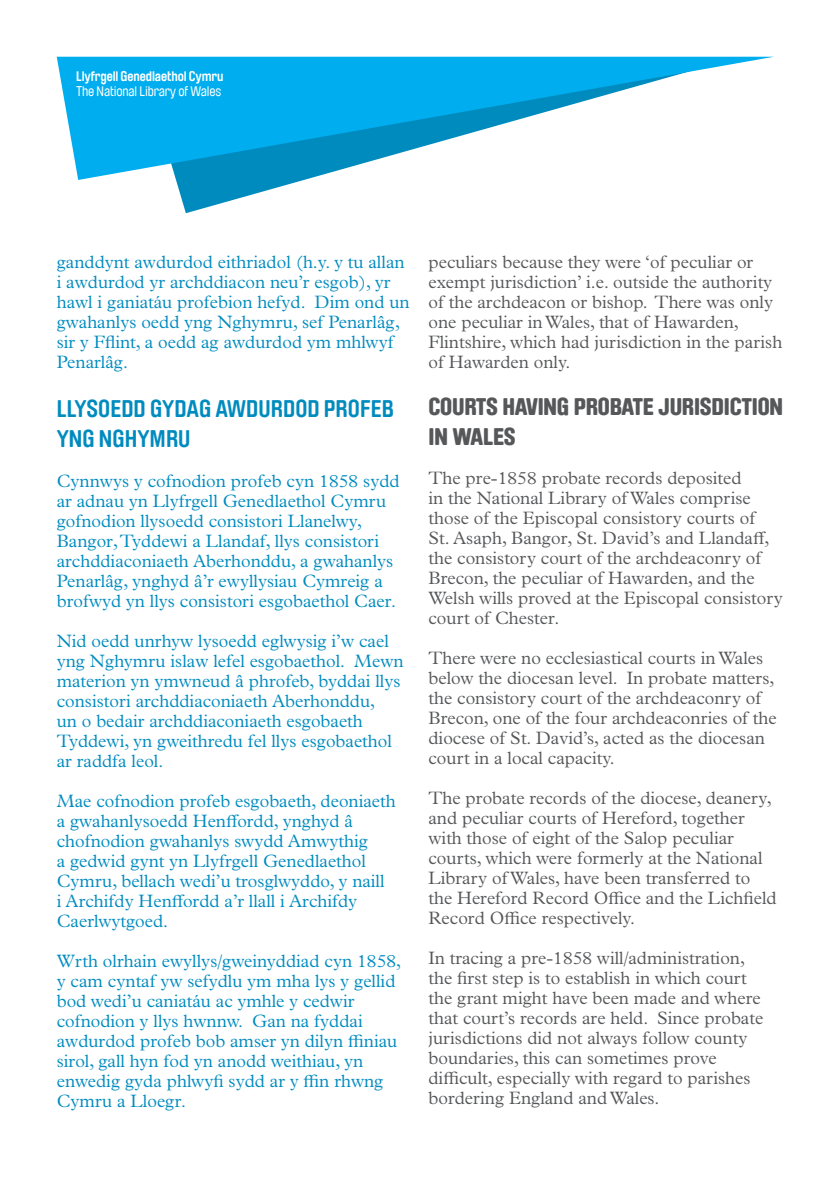
<style>
.page{position:relative;width:840px;height:1191px;background:#fff}
.page>*{position:absolute;margin:0;border:0;box-sizing:border-box;transform-origin:0 0}
.t1{font:900 24px "Brauer Neue";letter-spacing:-.01em;color:#565759}
.t2{font:700 24px "Brauer Neue";color:#008bbf}
.t3{font:300 18px/20px "Plantin MT Pro";color:#565759}
.t4{font:300 18px/20px "Plantin MT Pro";color:#008bbf}
.t5{font:700 13.8px "Brauer Neue";letter-spacing:-.01em;color:#fff}
.t6{font:13.8px "Brauer Neue";letter-spacing:-.01em;color:#fff}
</style>
<div class="page">
<svg style="left:176px;top:180px;width:128px;height:33px"></svg>
<svg style="left:57px;top:57px;width:715px;height:123px;fill:#00aeef"></svg>
<p class="t5" style="left:76px;top:68px;width:149px">LLYFRGELL GENEDLAETHOL CYMRU</p>
<p class="t6" style="left:76px;top:84px;width:146px">The National Library of Wales</p>
<p class="t4" style="left:57px;top:252px;width:354px">ganddynt awdurdod eithriadol (h.y. y tu allan i awdurdod yr archddiacon neu’r esgob), yr hawl i ganiatáu profebion hefyd. Dim ond un gwahanlys oedd yng Nghymru, sef Penarlâg, sir y Fflint, a oedd ag awdurdod ym mhlwyf Penarlâg.</p>
<h1 class="t2" style="left:57px;top:395px;width:43px">LLYSOEDD</h1>
<h1 class="t2" style="left:150px;top:395px;width:134px">GYDAG AWDURDOD</h1>
<h1 class="t2" style="left:324px;top:395px;width:59px">PROFEB</h1>
<h1 class="t2" style="left:57px;top:424px;width:135px">YNG NGHYMRU</h1>
<p class="t4" style="left:57px;top:471px;width:344px">Cynnwys y cofnodion profeb cyn 1858 sydd ar adnau yn Llyfrgell Genedlaethol Cymru gofnodion llysoedd consistori Llanelwy, Bangor, Tyddewi a Llandaf, llys consistori archddiaconiaeth Aberhonddu, a gwahanlys Penarlâg, ynghyd â’r ewyllysiau Cymreig a brofwyd yn llys consistori esgobaethol Caer.</p>
<p class="t4" style="left:57px;top:631px;width:348px">Nid oedd unrhyw lysoedd eglwysig i’w cael yng Nghymru islaw lefel esgobaethol. Mewn materion yn ymwneud â phrofeb, byddai llys consistori archddiaconiaeth Aberhonddu,<br>un o bedair archddiaconiaeth esgobaeth Tyddewi, yn gweithredu fel llys esgobaethol ar raddfa leol.</p>
<p class="t4" style="left:57px;top:791px;width:340px">Mae cofnodion profeb esgobaeth, deoniaeth a gwahanlysoedd Henffordd, ynghyd â chofnodion gwahanlys swydd Amwythig<br>a gedwid gynt yn Llyfrgell Genedlaethol Cymru, bellach wedi’u trosglwyddo, y naill<br>i Archifdy Henffordd a’r llall i Archifdy Caerlwytgoed.</p>
<p class="t4" style="left:57px;top:951px;width:345px">Wrth olrhain ewyllys/gweinyddiad cyn 1858, y cam cyntaf yw sefydlu ym mha lys y gellid bod wedi’u caniatáu ac ymhle y cedwir cofnodion y llys hwnnw. Gan na fyddai awdurdod profeb bob amser yn dilyn ffiniau sirol, gall hyn fod yn anodd weithiau, yn enwedig gyda phlwyfi sydd ar y ffin rhwng Cymru a Lloegr.</p>
<p class="t3" style="left:428px;top:252px;width:355px">peculiars because they were ‘of peculiar or exempt jurisdiction’ i.e. outside the authority of the archdeacon or bishop. There was only one peculiar in Wales, that of Hawarden, Flintshire, which had jurisdiction in the parish of Hawarden only.</p>
<h1 class="t1" style="left:428px;top:393px;width:158px">COURTS HAVING PROB</h1>
<h1 class="t1" style="left:621px;top:393px;width:141px">ATE JURISDICTION</h1>
<h1 class="t1" style="left:428px;top:422px;width:89px">IN WALES</h1>
<p class="t3" style="left:428px;top:468px;width:355px">The pre-1858 probate records deposited<br>in the National Library of Wales comprise those of the Episcopal consistory courts of<br>St. Asaph, Bangor, St. David’s and Llandaff, the consistory court of the archdeaconry of Brecon, the peculiar of Hawarden, and the Welsh wills proved at the Episcopal consistory court of Chester.</p>
<p class="t3" style="left:428px;top:648px;width:349px">There were no ecclesiastical courts in Wales below the diocesan level. In probate matters, the consistory court of the archdeaconry of Brecon, one of the four archdeaconries of the diocese of St. David’s, acted as the diocesan court in a local capacity.</p>
<p class="t3" style="left:428px;top:788px;width:349px">The probate records of the diocese, deanery, and peculiar courts of Hereford, together with those of eight of the Salop peculiar courts, which were formerly at the National Library of Wales, have been transferred to the Hereford Record Office and the Lichfield Record Office respectively.</p>
<p class="t3" style="left:428px;top:948px;width:336px">In tracing a pre-1858 will/administration, the first step is to establish in which court the grant might have been made and where that court’s records are held. Since probate jurisdictions did not always follow county boundaries, this can sometimes prove difficult, especially with regard to parishes bordering England and Wales.</p>
</div>
